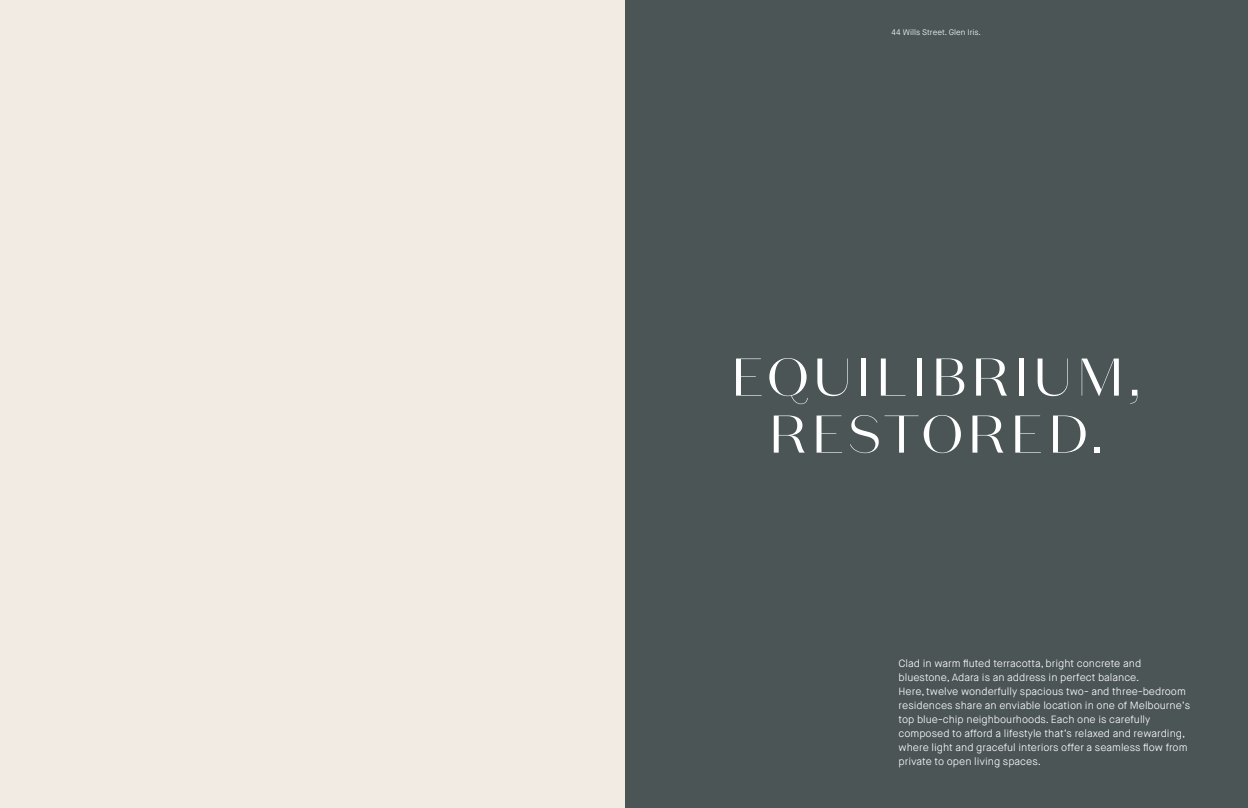
<style>
.page{position:relative;width:1248px;height:808px;background:#fff}
.page>*{position:absolute;margin:0;border:0;box-sizing:border-box;transform-origin:0 0}
.Central_Page_Titles{font:53px/57px "Domaine Sans Display";letter-spacing:.1em;color:#fff;text-align:center}
.Body_Copy{font:300 10.5px/14px "Maison Neue";color:#fff}
.t1{font:300 8px "Maison Neue";color:#fff}
</style>
<div class="page">
<div style="left:624px;top:0;width:623px;height:808px;background:#4b5556"></div>
<div style="left:0;top:0;width:624px;height:808px;background:#f1ebe3"></div>
<p class="t1" style="left:891px;top:27px;width:91px">44 Wills Street. Glen Iris.</p>
<p class="Central_Page_Titles" style="left:731px;top:348px;width:410px">EQUILIBRIUM,<br>RESTORED.</p>
<p class="Body_Copy" style="left:898px;top:656px;width:293px">Clad in warm fluted terracotta, bright concrete and bluestone, Adara is an address in perfect balance.<br>Here, twelve wonderfully spacious two- and three-bedroom residences share an enviable location in one of Melbourne’s top blue-chip neighbourhoods. Each one is carefully composed to afford a lifestyle that’s relaxed and rewarding, where light and graceful interiors offer a seamless flow from private to open living spaces.</p>
</div>
